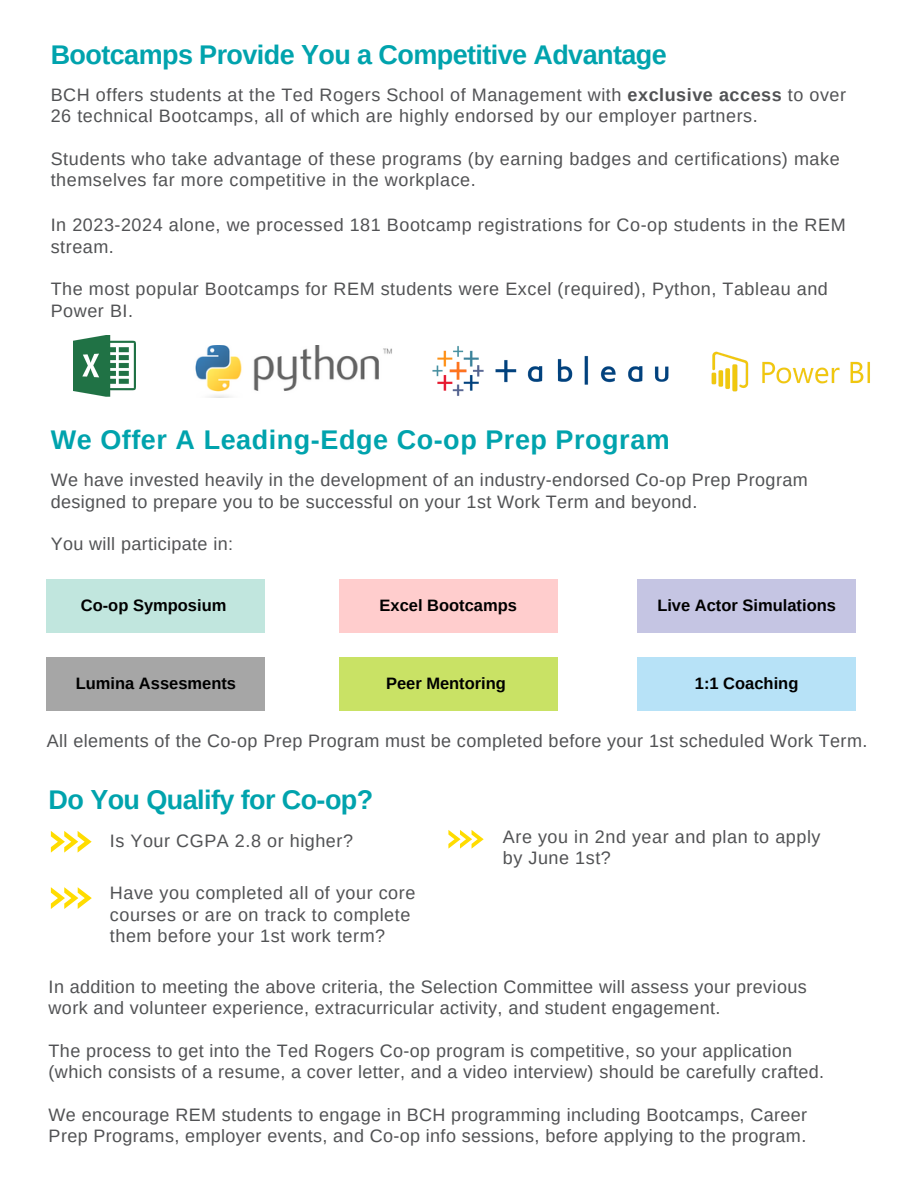
<style>
.page{position:relative;width:918px;height:1188px;background:#fff}
.page>*{position:absolute;margin:0;border:0;box-sizing:border-box;transform-origin:0 0}
.t1{font:700 27px "Arimo";letter-spacing:-.02em;color:#00a3ad}
.t2{font:700 27px "Arimo";letter-spacing:.02em;color:#00a3ad}
.t3{font:18px/21.3px "Arimo";letter-spacing:.02em;color:#515254}
.t4{font:700 16.5px "Arimo";color:#000}
.s1{font-weight:700}
</style>
<div class="page">
<div style="left:47px;top:580px;width:218px;height:53px;background:#c1e6de"></div>
<div style="left:339px;top:580px;width:218px;height:53px;background:#ffcdcd"></div>
<div style="left:638px;top:580px;width:218px;height:53px;background:#c5c5e3"></div>
<div style="left:47px;top:657px;width:218px;height:54px;background:#a6a6a6"></div>
<div style="left:339px;top:657px;width:218px;height:54px;background:#c9e265"></div>
<div style="left:638px;top:657px;width:218px;height:54px;background:#b7e2f7"></div>
<svg style="left:51px;top:831px;width:40px;height:21px"></svg>
<svg style="left:51px;top:887px;width:41px;height:22px"></svg>
<svg style="left:448px;top:830px;width:36px;height:19px"></svg>
<img style="left:74px;top:336px;width:62px;height:61px">
<img style="left:195px;top:345px;width:197px;height:53px">
<img style="left:432px;top:346px;width:237px;height:50px">
<img style="left:711px;top:351px;width:159px;height:41px">
<p class="t1" style="left:51px;top:40px;width:617px">Bootcamps Provide You a Competitive Advantage</p>
<h1 class="t3" style="left:51px;top:84px;width:797px">BCH offers students at the Ted Rogers School of Management with <span class="s1">exclusive access</span> to over<br>26 technical Bootcamps, all of which are highly endorsed by our employer partners.</h1>
<p class="t3" style="left:51px;top:148px;width:790px">Students who take advantage of these programs (by earning badges and certifications) make themselves far more competitive in the workplace.</p>
<p class="t3" style="left:51px;top:214px;width:796px">In 2023-2024 alone, we processed 181 Bootcamp registrations for Co-op students in the REM stream.</p>
<p class="t3" style="left:51px;top:279px;width:779px">The most popular Bootcamps for REM students were Excel (required), Python, Tableau and<br>Power BI.</p>
<p class="t2" style="left:51px;top:425px;width:621px">We Offer A Leading-Edge Co-op Prep Program</p>
<p class="t3" style="left:51px;top:469px;width:758px">We have invested heavily in the development of an industry-endorsed Co-op Prep Program designed to prepare you to be successful on your 1st Work Term and beyond.</p>
<p class="t3" style="left:51px;top:534px;width:184px">You will participate in:</p>
<h1 class="t4" style="left:81px;top:596px;width:147px">Co-op Symposium</h1>
<p class="t4" style="left:380px;top:596px;width:139px">Excel Bootcamps</p>
<p class="t4" style="left:657px;top:596px;width:180px">Live Actor Simulations</p>
<p class="t4" style="left:76px;top:674px;width:162px">Lumina Assesments</p>
<p class="t4" style="left:386px;top:674px;width:122px">Peer Mentoring</p>
<p class="t4" style="left:695px;top:674px;width:105px">1:1 Coaching</p>
<p class="t3" style="left:47px;top:730px;width:822px">All elements of the Co-op Prep Program must be completed before your 1st scheduled Work Term.</p>
<p class="t1" style="left:49px;top:784px;width:326px">Do You Qualify for Co-op?</p>
<p class="t3" style="left:503px;top:826px;width:319px">Are you in 2nd year and plan to apply by June 1st?</p>
<h1 class="t3" style="left:110px;top:830px;width:245px">Is Your CGPA 2.8 or higher?</h1>
<p class="t3" style="left:110px;top:882px;width:307px">Have you completed all of your core courses or are on track to complete them before your 1st work term?</p>
<p class="t3" style="left:49px;top:976px;width:760px">In addition to meeting the above criteria, the Selection Committee will assess your previous work and volunteer experience, extracurricular activity, and student engagement.</p>
<p class="t3" style="left:49px;top:1040px;width:777px">The process to get into the Ted Rogers Co-op program is competitive, so your application (which consists of a resume, a cover letter, and a video interview) should be carefully crafted.</p>
<p class="t3" style="left:49px;top:1104px;width:760px">We encourage REM students to engage in BCH programming including Bootcamps, Career<br>Prep Programs, employer events, and Co-op info sessions, before applying to the program.</p>
</div>
